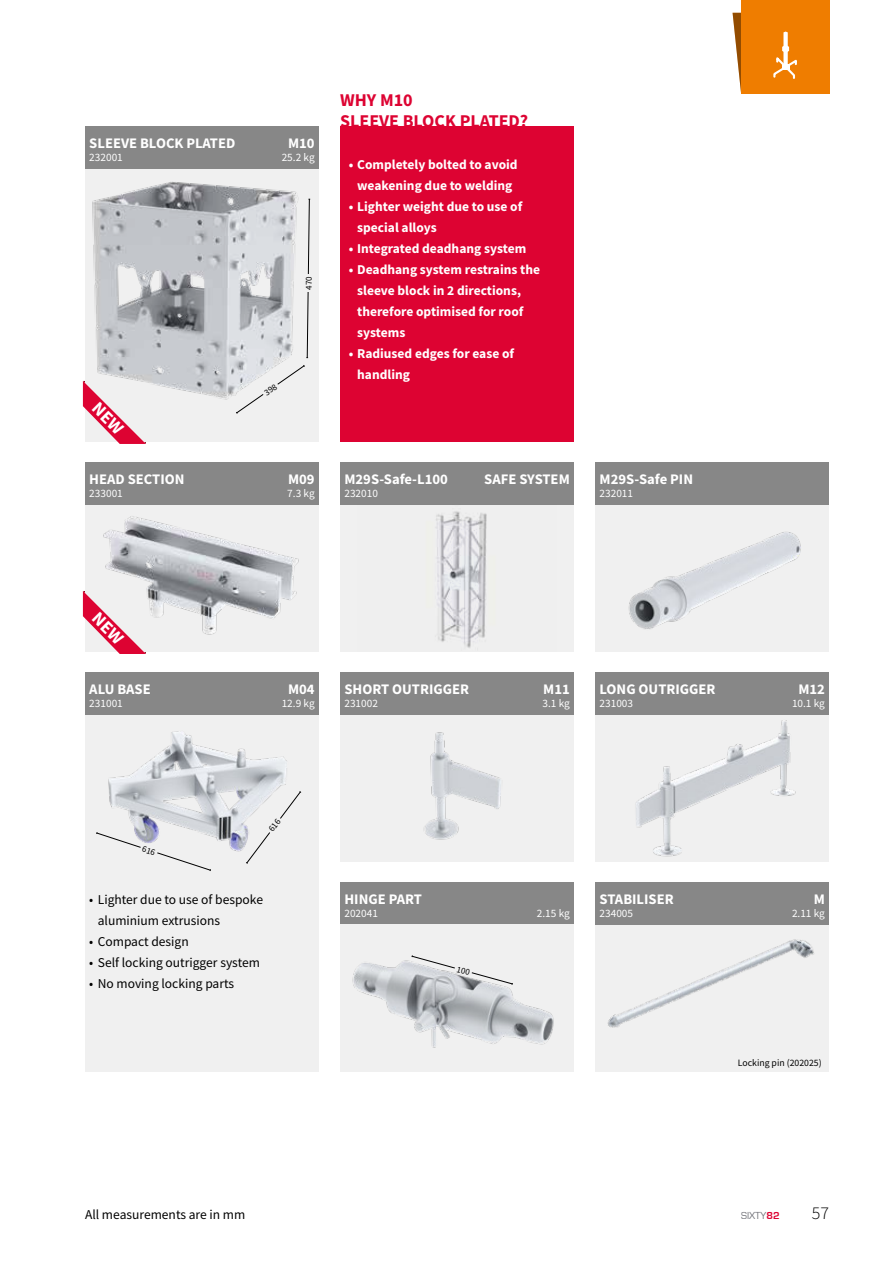
<style>
.page{position:relative;width:893px;height:1263px;background:#fff}
.page>*{position:absolute;margin:0;border:0;box-sizing:border-box;transform-origin:0 0}
.t1{font:700 18px/21px "Source Sans Pro";color:#dd0332}
.t2{font:300 18px "Source Sans Pro";color:#000}
.t3{font:700 14.7px "Source Sans Pro";color:#fff}
.t4{font:700 13.5px/21px "Source Sans Pro";color:#fff}
.t5{font:13.5px/21px "Source Sans Pro";color:#000}
.t6{font:11.25px "Source Sans Pro";color:#fff}
.t7{font:10.5px "Eurostile";color:#75767c}
.t8{font:9.75px "Source Sans Pro";color:#000}
.t9{font:9px "Source Sans Pro";color:#000}
.s1{font-weight:700;color:#dd0332}
</style>
<div class="page">
<div style="left:340px;top:127px;width:234px;height:315px;background:#dd0332"></div>
<div style="left:340px;top:715px;width:234px;height:147px;background:#f0f0f0"></div>
<img style="left:423px;top:732px;width:78px;height:108px">
<div style="left:85px;top:169px;width:234px;height:273px;background:#f0f0f0"></div>
<img style="left:92px;top:181px;width:219px;height:219px">
<div style="left:595px;top:505px;width:234px;height:147px;background:#f0f0f0"></div>
<img style="left:628px;top:532px;width:173px;height:97px">
<div style="left:595px;top:715px;width:234px;height:147px;background:#f0f0f0"></div>
<img style="left:636px;top:720px;width:160px;height:137px">
<img style="left:85px;top:505px;width:234px;height:147px">
<div style="left:340px;top:505px;width:234px;height:147px;background:#f0f0f0"></div>
<div style="left:85px;top:715px;width:234px;height:357px;background:#f0f0f0"></div>
<img style="left:108px;top:731px;width:179px;height:121px">
<div style="left:85px;top:463px;width:234px;height:42px;background:#878787"></div>
<div style="left:340px;top:463px;width:234px;height:42px;background:#878787"></div>
<div style="left:85px;top:673px;width:234px;height:42px;background:#878787"></div>
<div style="left:340px;top:673px;width:234px;height:42px;background:#878787"></div>
<div style="left:85px;top:127px;width:234px;height:42px;background:#878787"></div>
<div style="left:340px;top:883px;width:234px;height:42px;background:#878787"></div>
<div style="left:595px;top:463px;width:234px;height:42px;background:#878787"></div>
<div style="left:595px;top:673px;width:234px;height:42px;background:#878787"></div>
<div style="left:741px;top:0;width:88px;height:94px;background:#ef7d00"></div>
<svg style="left:733px;top:13px;width:64px;height:79px"></svg>
<img style="left:435px;top:511px;width:52px;height:137px">
<div style="left:595px;top:925px;width:234px;height:147px;background:#f0f0f0"></div>
<div style="left:595px;top:883px;width:234px;height:42px;background:#878787"></div>
<img style="left:340px;top:924px;width:234px;height:148px">
<svg style="left:306px;top:199px;width:4px;height:159px"></svg>
<div style="left:305px;top:274px;width:7px;height:18px;background:#f0f0f0"></div>
<svg style="left:412px;top:955px;width:101px;height:30px"></svg>
<svg style="left:83px;top:381px;width:63px;height:63px"></svg>
<svg style="left:83px;top:591px;width:63px;height:63px"></svg>
<svg style="left:246px;top:791px;width:55px;height:73px"></svg>
<svg style="left:96px;top:832px;width:115px;height:39px"></svg>
<svg style="left:236px;top:365px;width:69px;height:49px"></svg>
<p class="t3" style="left:89px;top:133px;width:148px">SLEEVE BLOCK PLATED</p>
<p class="t3" style="left:288px;top:133px;width:28px">M10</p>
<p class="t6" style="left:89px;top:150px;width:35px">232001</p>
<p class="t6" style="left:282px;top:150px;width:34px">25.2 kg</p>
<p class="t9" style="left:303px;top:289px;width:15px;rotate:-90deg">470</p>
<h1 class="t1" style="left:340px;top:89px;width:190px">WHY M10<br>SLEEVE BLOCK PLATED?</h1>
<p class="t4" style="left:349px;top:154px;width:170px;text-align:center">• Completely bolted to avoid weakening due to welding</p>
<p class="t4" style="left:357px;top:196px;width:167px;text-indent:-9px">• Lighter weight due to use of special alloys</p>
<p class="t4" style="left:349px;top:238px;width:179px">• Integrated deadhang system</p>
<p class="t4" style="left:357px;top:259px;width:184px;text-indent:-9px">• Deadhang system restrains the sleeve block in 2 directions, therefore optimised for roof systems</p>
<p class="t4" style="left:357px;top:343px;width:158px;text-indent:-9px">• Radiused edges for ease of handling</p>
<p class="t3" style="left:89px;top:469px;width:97px">HEAD SECTION</p>
<p class="t3" style="left:288px;top:469px;width:28px">M09</p>
<p class="t6" style="left:89px;top:486px;width:35px">233001</p>
<p class="t6" style="left:287px;top:486px;width:29px">7.3 kg</p>
<p class="t3" style="left:344px;top:469px;width:105px">M29S-Safe-L100</p>
<p class="t3" style="left:484px;top:469px;width:87px">SAFE SYSTEM</p>
<p class="t6" style="left:344px;top:486px;width:35px">232010</p>
<p class="t3" style="left:600px;top:469px;width:95px">M29S-Safe PIN</p>
<p class="t6" style="left:600px;top:486px;width:35px">232011</p>
<p class="t3" style="left:89px;top:679px;width:63px">ALU BASE</p>
<p class="t3" style="left:288px;top:679px;width:28px">M04</p>
<p class="t6" style="left:89px;top:696px;width:35px">231001</p>
<p class="t6" style="left:282px;top:696px;width:34px">12.9 kg</p>
<p class="t3" style="left:344px;top:679px;width:126px">SHORT OUTRIGGER</p>
<p class="t3" style="left:543px;top:679px;width:28px">M11</p>
<p class="t6" style="left:344px;top:696px;width:35px">231002</p>
<p class="t6" style="left:542px;top:696px;width:29px">3.1 kg</p>
<p class="t3" style="left:600px;top:679px;width:117px">LONG OUTRIGGER</p>
<p class="t3" style="left:798px;top:679px;width:28px">M12</p>
<p class="t6" style="left:600px;top:696px;width:35px">231003</p>
<p class="t6" style="left:792px;top:696px;width:34px">10.1 kg</p>
<p class="t5" style="left:98px;top:889px;width:167px;text-indent:-9px">• Lighter due to use of bespoke aluminium extrusions</p>
<p class="t5" style="left:89px;top:931px;width:101px">• Compact design</p>
<p class="t5" style="left:89px;top:952px;width:172px">• Self locking outrigger system</p>
<p class="t5" style="left:89px;top:973px;width:146px">• No moving locking parts</p>
<p class="t5" style="left:85px;top:1204px;width:162px">All measurements are in mm</p>
<p class="t3" style="left:344px;top:889px;width:79px">HINGE PART</p>
<p class="t6" style="left:344px;top:906px;width:35px">202041</p>
<p class="t6" style="left:537px;top:906px;width:34px">2.15 kg</p>
<p class="t3" style="left:600px;top:889px;width:76px">STABILISER</p>
<p class="t3" style="left:814px;top:889px;width:13px">M</p>
<p class="t6" style="left:600px;top:906px;width:35px">234005</p>
<p class="t6" style="left:792px;top:906px;width:34px">2.11 kg</p>
<p class="t8" style="left:738px;top:1057px;width:85px">Locking pin (202025)</p>
<p class="t7" style="left:741px;top:1210px;width:40px">SIXTY<span class="s1">82</span></p>
<h1 class="t2" style="left:812px;top:1202px;width:19px">57</h1>
</div>
